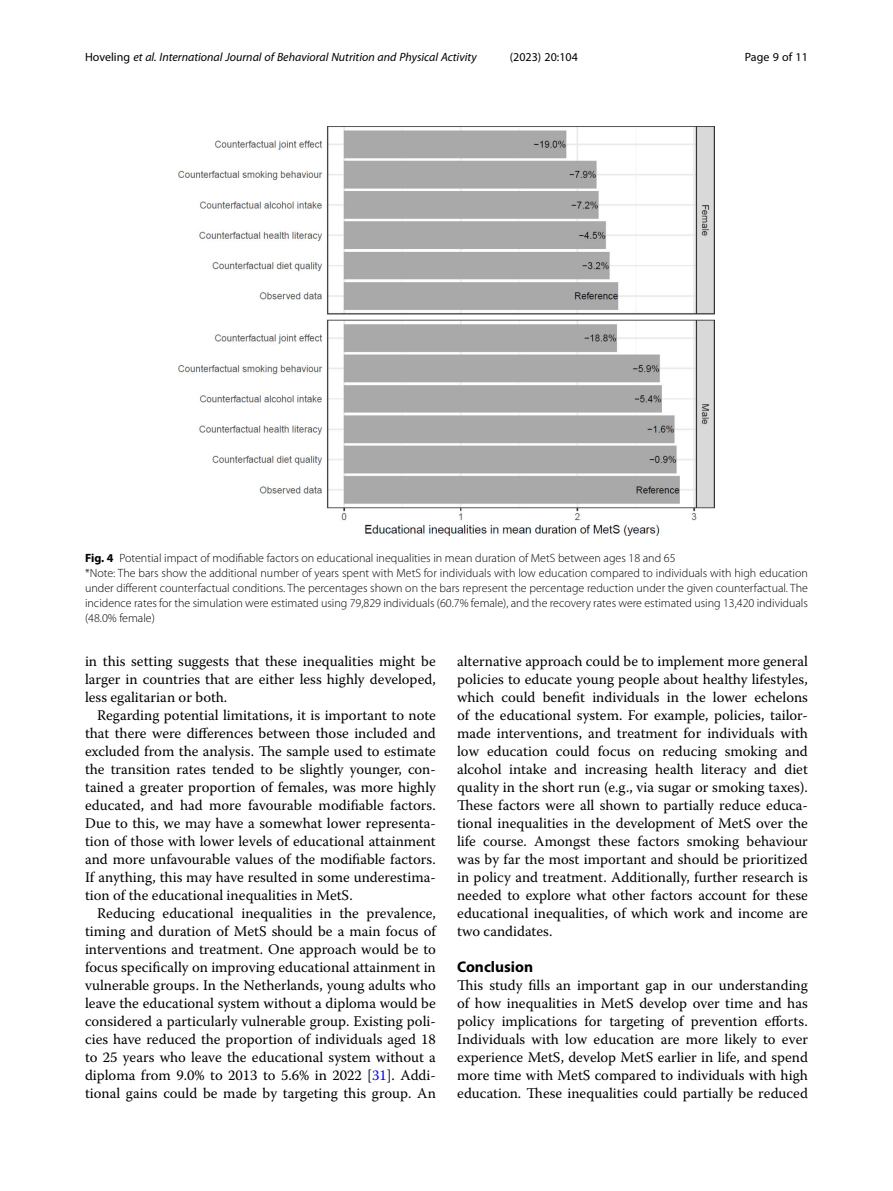
<style>
.page{position:relative;width:893px;height:1191px;background:#fff}
.page>*{position:absolute;margin:0;border:0;box-sizing:border-box;transform-origin:0 0}
.Head_1{font:700 15.45px "Myriad Pro";color:#000}
.Body_Text_Indent{font:14.7px/18px "Warnock Pro";color:#000;text-align:justify}
.Body_Text{font:14.7px/18px "Warnock Pro";color:#000;text-align:justify}
.Figure_Caption{font:300 12px/15px "Myriad Pro";color:#000;text-align:justify}
.t1{font:italic 12px "Myriad Pro";color:#000}
.t2{font:12px "Myriad Pro";color:#000}
.s1{font-style:normal}
.s2{font-weight:700}
.s3{color:#00f}
</style>
<div class="page">
<img style="left:178px;top:126px;width:536px;height:409px">
<p class="t1" style="left:85px;top:50px;width:393px"><span class="s1">Hoveling</span> et al. International Journal of Behavioral Nutrition and Physical Activity</p>
<p class="t2" style="left:510px;top:50px;width:70px">(2023) 20:104</p>
<p class="t2" style="left:745px;top:50px;width:65px">Page 9 of 11</p>
<p class="Figure_Caption" style="left:85px;top:551px;width:592px"><span class="s2">Fig. 4</span> Potential impact of modifiable factors on educational inequalities in mean duration of MetS between ages 18 and 65</p>
<p class="Figure_Caption" style="left:85px;top:566px;width:724px">*Note: The bars show the additional number of years spent with MetS for individuals with low education compared to individuals with high education under different counterfactual conditions. The percentages shown on the bars represent the percentage reduction under the given counterfactual. The incidence rates for the simulation were estimated using 79,829 individuals (60.7% female), and the recovery rates were estimated using 13,420 individuals (48.0% female)</p>
<p class="Body_Text_Indent" style="left:85px;top:652px;width:352px">in this setting suggests that these inequalities might be larger in countries that are either less highly developed, less egalitarian or both.</p>
<p class="Body_Text_Indent" style="left:85px;top:706px;width:352px;text-indent:12px">Regarding potential limitations, it is important to note that there were differences between those included and excluded from the analysis. The sample used to estimate the transition rates tended to be slightly younger, con&shy;tained a greater proportion of females, was more highly educated, and had more favourable modifiable factors.<br>Due to this, we may have a somewhat lower representa&shy;tion of those with lower levels of educational attainment and more unfavourable values of the modifiable factors.<br>If anything, this may have resulted in some underestima&shy;tion of the educational inequalities in MetS.</p>
<p class="Body_Text_Indent" style="left:85px;top:904px;width:352px;text-indent:12px">Reducing educational inequalities in the prevalence, timing and duration of MetS should be a main focus of interventions and treatment. One approach would be to focus specifically on improving educational attainment in vulnerable groups. In the Netherlands, young adults who leave the educational system without a diploma would be considered a particularly vulnerable group. Existing poli&shy;cies have reduced the proportion of individuals aged 18 to 25 years who leave the educational system without a diploma from 9.0% to 2013 to 5.6% in 2022 [<span class="s3">31</span>]. Addi&shy;tional gains could be made by targeting this group. An</p>
<p class="Body_Text_Indent" style="left:457px;top:652px;width:352px">alternative approach could be to implement more general policies to educate young people about healthy lifestyles, which could benefit individuals in the lower echelons of the educational system. For example, policies, tailor&shy;made interventions, and treatment for individuals with low education could focus on reducing smoking and alcohol intake and increasing health literacy and diet quality in the short run (e.g., via sugar or smoking taxes).<br>These factors were all shown to partially reduce educa&shy;tional inequalities in the development of MetS over the life course. Amongst these factors smoking behaviour was by far the most important and should be prioritized in policy and treatment. Additionally, further research is needed to explore what other factors account for these educational inequalities, of which work and income are two candidates.</p>
<p class="Head_1" style="left:457px;top:957px;width:77px">Conclusion</p>
<p class="Body_Text" style="left:457px;top:976px;width:352px">This study fills an important gap in our understanding of how inequalities in MetS develop over time and has policy implications for targeting of prevention efforts.<br>Individuals with low education are more likely to ever experience MetS, develop MetS earlier in life, and spend more time with MetS compared to individuals with high education. These inequalities could partially be reduced</p>
</div>
